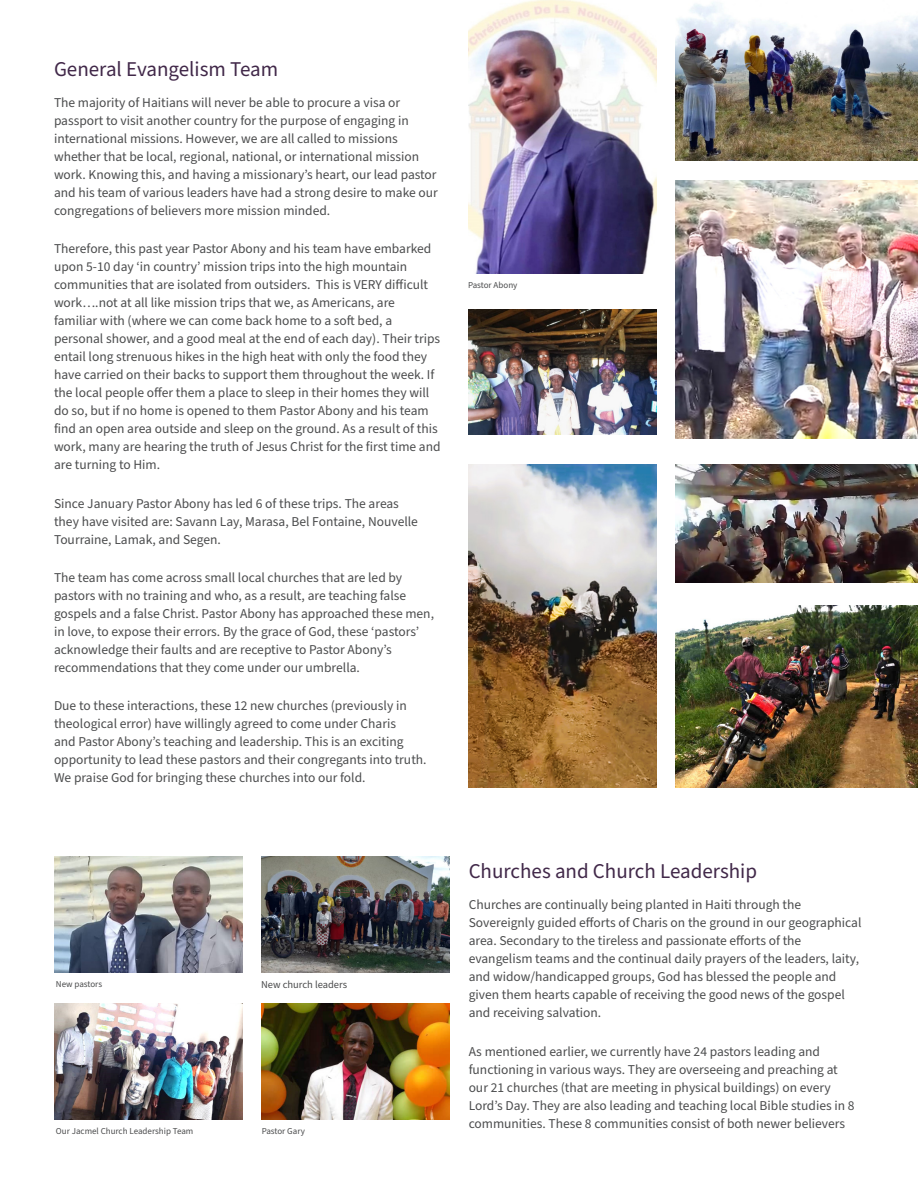
<style>
.page{position:relative;width:918px;height:1188px;background:#fff}
.page>*{position:absolute;margin:0;border:0;box-sizing:border-box;transform-origin:0 0}
.subtitle{font:21px "Source Sans Pro";color:#412849}
.body{font:13.5px/18px "Source Sans Pro";color:#4b4c4d}
.body-2{font:10.5px "Source Sans Pro";color:#4b4c4d}
.captions{font:9px "Source Sans Pro";color:#4b4c4d}
</style>
<div class="page">
<img style="left:262px;top:856px;width:187px;height:117px">
<img style="left:54px;top:1004px;width:189px;height:116px">
<img style="left:54px;top:856px;width:189px;height:117px">
<img style="left:261px;top:1004px;width:189px;height:116px">
<img style="left:468px;top:309px;width:189px;height:125px">
<img style="left:675px;top:464px;width:243px;height:118px">
<img style="left:675px;top:2px;width:243px;height:158px">
<img style="left:469px;top:0;width:188px;height:273px">
<img style="left:675px;top:180px;width:243px;height:259px">
<img style="left:468px;top:464px;width:189px;height:323px">
<img style="left:675px;top:605px;width:243px;height:182px">
<p class="subtitle" style="left:54px;top:55px;width:226px">General Evangelism Team</p>
<p class="body" style="left:54px;top:94px;width:385px">The majority of Haitians will never be able to procure a visa or passport to visit another country for the purpose of engaging in international missions. However, we are all called to missions whether that be local, regional, national, or international mission work. Knowing this, and having a missionary’s heart, our lead pastor and his team of various leaders have had a strong desire to make our congregations of believers more mission minded.</p>
<p class="body" style="left:54px;top:240px;width:388px">Therefore, this past year Pastor Abony and his team have embarked upon 5-10 day ‘in country’ mission trips into the high mountain communities that are isolated from outsiders. This is VERY difficult work….not at all like mission trips that we, as Americans, are familiar with (where we can come back home to a soft bed, a personal shower, and a good meal at the end of each day). Their trips entail long strenuous hikes in the high heat with only the food they have carried on their backs to support them throughout the week. If the local people offer them a place to sleep in their homes they will do so, but if no home is opened to them Pastor Abony and his team find an open area outside and sleep on the ground. As a result of this work, many are hearing the truth of Jesus Christ for the first time and are turning to Him.</p>
<p class="body" style="left:54px;top:494px;width:365px">Since January Pastor Abony has led 6 of these trips. The areas they have visited are: Savann Lay, Marasa, Bel Fontaine, Nouvelle<br>Tourraine, Lamak, and Segen.</p>
<p class="body" style="left:54px;top:569px;width:382px">The team has come across small local churches that are led by pastors with no training and who, as a result, are teaching false gospels and a false Christ. Pastor Abony has approached these men, in love, to expose their errors. By the grace of God, these ‘pastors’ acknowledge their faults and are receptive to Pastor Abony’s recommendations that they come under our umbrella.</p>
<p class="body" style="left:54px;top:697px;width:374px">Due to these interactions, these 12 new churches (previously in theological error) have willingly agreed to come under Charis<br>and Pastor Abony’s teaching and leadership. This is an exciting opportunity to lead these pastors and their congregants into truth.<br>We praise God for bringing these churches into our fold.</p>
<p class="captions" style="left:468px;top:279px;width:51px">Pastor Abony</p>
<p class="captions" style="left:56px;top:978px;width:48px">New pastors</p>
<p class="captions" style="left:56px;top:1125px;width:139px">Our Jacmel Church Leadership Team</p>
<p class="body-2" style="left:261px;top:978px;width:88px">New church leaders</p>
<p class="captions" style="left:262px;top:1125px;width:45px">Pastor Gary</p>
<p class="subtitle" style="left:469px;top:857px;width:290px">Churches and Church Leadership</p>
<p class="body" style="left:469px;top:896px;width:394px">Churches are continually being planted in Haiti through the Sovereignly guided efforts of Charis on the ground in our geographical area. Secondary to the tireless and passionate efforts of the evangelism teams and the continual daily prayers of the leaders, laity, and widow/handicapped groups, God has blessed the people and given them hearts capable of receiving the good news of the gospel and receiving salvation.</p>
<p class="body" style="left:469px;top:1043px;width:387px">As mentioned earlier, we currently have 24 pastors leading and functioning in various ways. They are overseeing and preaching at our 21 churches (that are meeting in physical buildings) on every Lord’s Day. They are also leading and teaching local Bible studies in 8 communities. These 8 communities consist of both newer believers</p>
</div>
